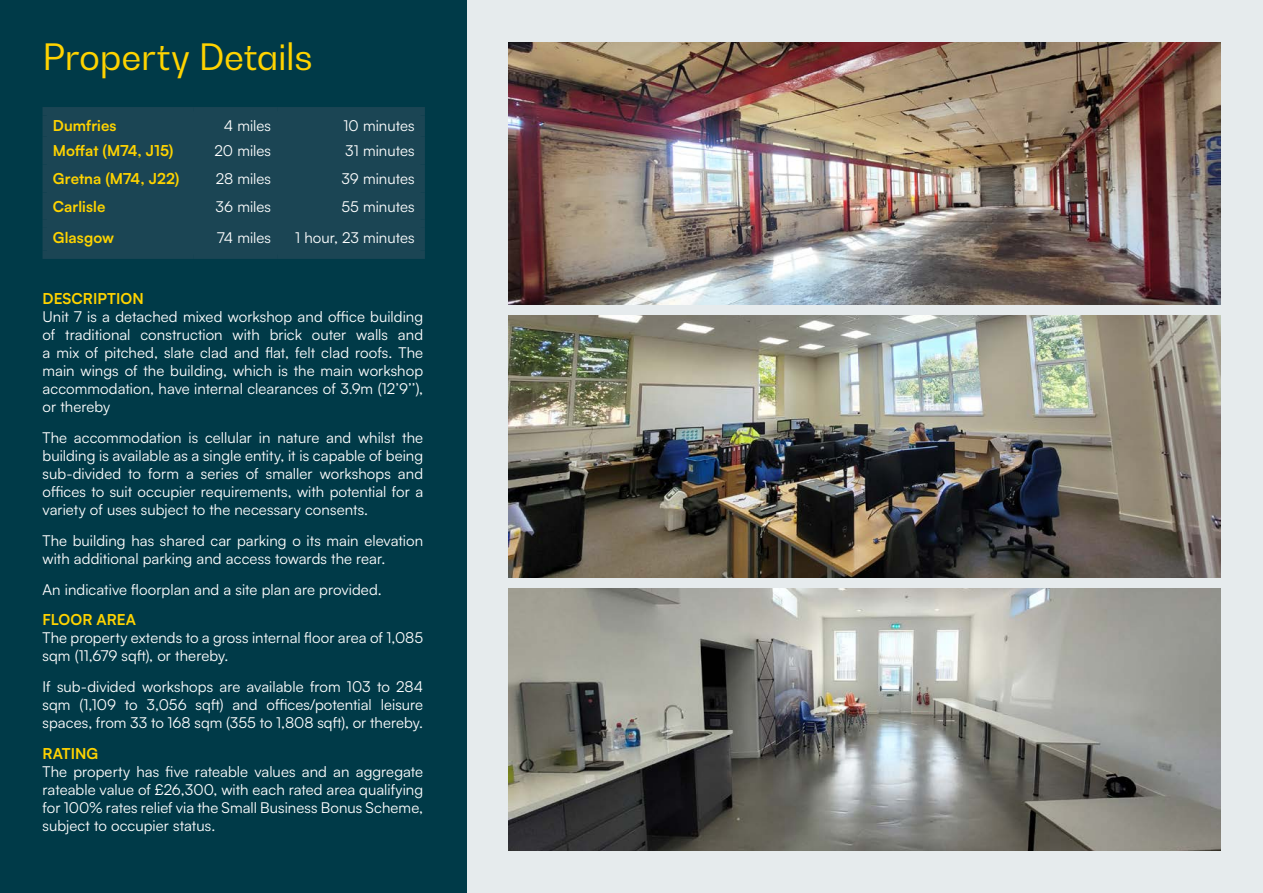
<style>
.page{position:relative;width:1263px;height:893px;background:#fff}
.page>*{position:absolute;margin:0;border:0;box-sizing:border-box;transform-origin:0 0}
.t1{font:36px "Bw Gradual DEMO";letter-spacing:-.01em;color:#ffd300}
.t2{font:15px/18px "Satoshi";letter-spacing:.005em;color:#fff;text-align:justify}
.t3{font:700 15px "Satoshi";letter-spacing:.005em;color:#ffd300}
</style>
<div class="page">
<div style="left:0;top:0;width:466px;height:893px;background:#003a48"></div>
<div style="left:466px;top:0;width:797px;height:893px;background:#e6ebed"></div>
<img style="left:508px;top:43px;width:712px;height:261px">
<img style="left:508px;top:588px;width:712px;height:262px">
<img style="left:508px;top:315px;width:712px;height:262px">
<div style="left:51px;top:116px;width:365px;height:134px;background:#1b4554"></div>
<div style="left:43px;top:137px;width:8px;height:28px;background:#1b4554"></div>
<div style="left:416px;top:137px;width:9px;height:28px;background:#1b4554"></div>
<div style="left:43px;top:192px;width:8px;height:27px;background:#1b4554"></div>
<div style="left:416px;top:192px;width:9px;height:27px;background:#1b4554"></div>
<div style="left:43px;top:219px;width:150px;height:9px;background:#1b4554"></div>
<div style="left:43px;top:228px;width:8px;height:22px;background:#1b4554"></div>
<div style="left:193px;top:219px;width:84px;height:9px;background:#1b4554"></div>
<div style="left:277px;top:219px;width:148px;height:9px;background:#1b4554"></div>
<div style="left:416px;top:228px;width:9px;height:22px;background:#1b4554"></div>
<div style="left:43px;top:250px;width:150px;height:9px;background:#1b4554"></div>
<div style="left:193px;top:250px;width:84px;height:9px;background:#1b4554"></div>
<div style="left:277px;top:250px;width:148px;height:9px;background:#1b4554"></div>
<div style="left:43px;top:165px;width:8px;height:27px;background:#1b4554"></div>
<div style="left:416px;top:165px;width:9px;height:27px;background:#1b4554"></div>
<hr style="left:51px;top:192px;width:142px;height:1px;background:#1b4554">
<hr style="left:193px;top:192px;width:84px;height:1px;background:#1b4554">
<hr style="left:277px;top:192px;width:139px;height:1px;background:#1b4554">
<div style="left:43px;top:107px;width:150px;height:9px;background:#1b4554"></div>
<div style="left:43px;top:116px;width:8px;height:21px;background:#1b4554"></div>
<div style="left:193px;top:107px;width:84px;height:9px;background:#1b4554"></div>
<div style="left:277px;top:107px;width:148px;height:9px;background:#1b4554"></div>
<div style="left:416px;top:116px;width:9px;height:21px;background:#1b4554"></div>
<hr style="left:51px;top:136px;width:142px;height:1px;background:#1b4554">
<hr style="left:193px;top:136px;width:84px;height:1px;background:#1b4554">
<hr style="left:277px;top:136px;width:139px;height:1px;background:#1b4554">
<h1 class="t1" style="left:43px;top:34px;width:272px">Property Details</h1>
<p class="t3" style="left:53px;top:114px;width:65px">Dumfries</p>
<p class="t2" style="left:224px;top:116px;width:49px">4 miles</p>
<p class="t2" style="left:344px;top:116px;width:73px">10 minutes</p>
<p class="t3" style="left:53px;top:140px;width:122px">Moffat (M74, J15)</p>
<p class="t2" style="left:215px;top:141px;width:58px">20 miles</p>
<p class="t2" style="left:345px;top:141px;width:71px">31 minutes</p>
<p class="t3" style="left:53px;top:168px;width:128px">Gretna (M74, J22)</p>
<p class="t2" style="left:216px;top:169px;width:57px">28 miles</p>
<p class="t2" style="left:342px;top:169px;width:75px">39 minutes</p>
<p class="t3" style="left:53px;top:196px;width:54px">Carlisle</p>
<p class="t2" style="left:216px;top:197px;width:57px">36 miles</p>
<p class="t2" style="left:341px;top:197px;width:75px">55 minutes</p>
<p class="t3" style="left:53px;top:227px;width:63px">Glasgow</p>
<p class="t2" style="left:217px;top:228px;width:55px">74 miles</p>
<p class="t2" style="left:295px;top:228px;width:121px">1 hour, 23 minutes</p>
<p class="t3" style="left:43px;top:288px;width:103px">DESCRIPTION</p>
<p class="t2" style="left:43px;top:307px;width:382px">Unit 7 is a detached mixed workshop and office building of traditional construction with brick outer walls and a mix of pitched, slate clad and flat, felt clad roofs. The main wings of the building, which is the main workshop accommodation, have internal clearances of 3.9m (12’9’’), or thereby</p>
<p class="t2" style="left:43px;top:428px;width:382px">The accommodation is cellular in nature and whilst the building is available as a single entity, it is capable of being sub-divided to form a series of smaller workshops and offices to suit occupier requirements, with potential for a variety of uses subject to the necessary consents.</p>
<p class="t2" style="left:43px;top:531px;width:382px">The building has shared car parking o its main elevation with additional parking and access towards the rear.</p>
<p class="t2" style="left:43px;top:580px;width:341px">An indicative floorplan and a site plan are provided.</p>
<p class="t3" style="left:43px;top:609px;width:95px">FLOOR AREA</p>
<p class="t2" style="left:43px;top:628px;width:382px">The property extends to a gross internal floor area of 1,085 sqm (11,679 sqft), or thereby.</p>
<p class="t2" style="left:43px;top:677px;width:382px">If sub-divided workshops are available from 103 to 284 sqm (1,109 to 3,056 sqft) and offices/potential leisure spaces, from 33 to 168 sqm (355 to 1,808 sqft), or thereby.</p>
<p class="t3" style="left:43px;top:742px;width:57px">RATING</p>
<p class="t2" style="left:43px;top:762px;width:382px">The property has five rateable values and an aggregate rateable value of £26,300, with each rated area qualifying for 100% rates relief via the Small Business Bonus Scheme, subject to occupier status.</p>
</div>
